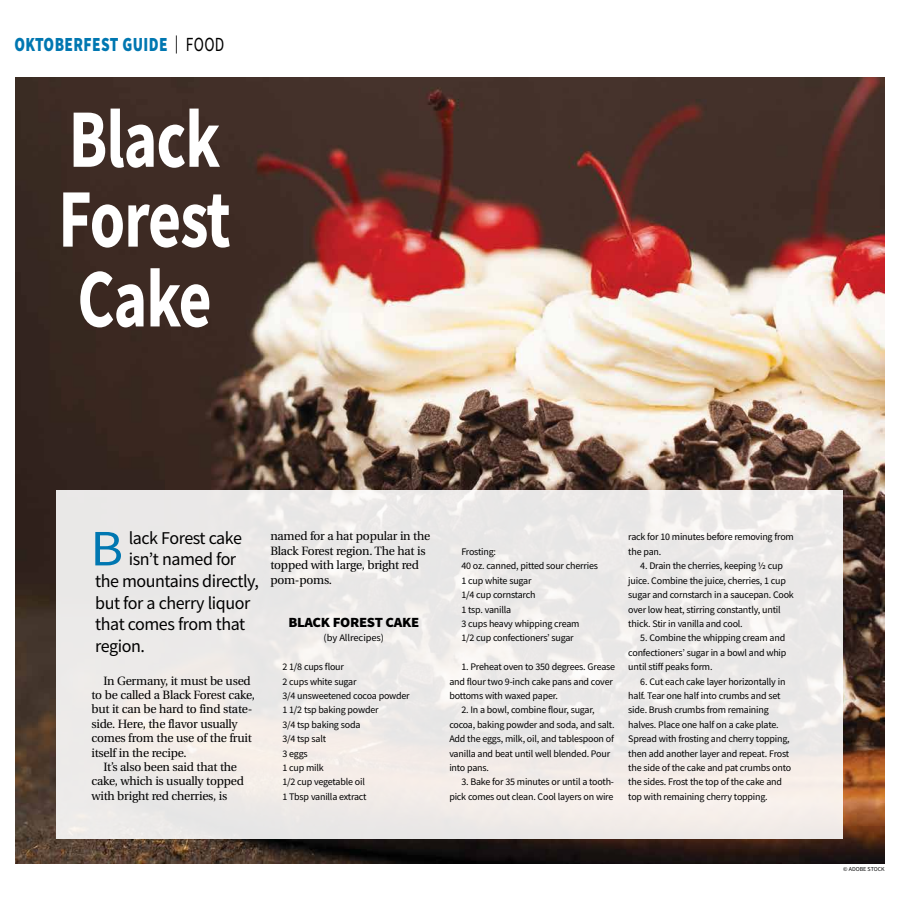
<style>
.page{position:relative;width:900px;height:908px;background:#fff}
.page>*{position:absolute;margin:0;border:0;box-sizing:border-box;transform-origin:0 0}
.t1{font:700 83px/79.8px "Source Sans Pro";letter-spacing:-.015em;color:#fff;scale:.77 1}
.t2{font:50.9px "Source Sans Pro";color:#0077b1;scale:1.1 1}
.t3{font:900 20px "Source Sans Pro";letter-spacing:.025em;color:#0077b1;scale:.77 1}
.t4{font:18px "Source Sans Pro";letter-spacing:-.025em;color:#000}
.t5{font:900 14px "Source Sans Pro";letter-spacing:-.02em;color:#000;scale:1.05 1}
.t6{font:12px/14.4px "Utopia";letter-spacing:-.02em;color:#000}
.t7{font:10px/14.4px "Source Sans Pro";letter-spacing:-.02em;color:#000}
.t8{font:10px "Source Sans Pro";letter-spacing:-.02em;color:#000;scale:1.05 1}
.t9{font:6px "Source Sans Pro";color:#000}
.s1{font-weight:400;font-size:18px;color:#000}
.s2{font-weight:400;color:#000}
</style>
<div class="page">
<img style="left:15px;top:78px;width:869px;height:785px">
<div style="left:57px;top:490px;width:786px;height:348px;background:#ece9e8"></div>
<h3 class="t3" style="left:14px;top:31px;width:274px">OKTOBERFEST GUIDE <span class="s1">|</span> <span class="s2">FOOD</span></h3>
<h1 class="t1" style="left:58px;top:98px;width:225px">Black<br>Forest<br>Cake</h1>
<h2 class="t2" style="left:90px;top:516px;width:31px">B</h2>
<h3 class="t4" style="left:129px;top:526px;width:115px">lack Forest cake</h3>
<h3 class="t4" style="left:129px;top:547px;width:109px">isn’t named for</h3>
<h3 class="t4" style="left:95px;top:569px;width:165px">the mountains directly,</h3>
<h3 class="t4" style="left:95px;top:591px;width:156px">but for a cherry liquor</h3>
<h3 class="t4" style="left:95px;top:612px;width:151px">that comes from that</h3>
<h3 class="t4" style="left:95px;top:634px;width:51px">region.</h3>
<p class="t6" style="left:91px;top:673px;width:165px;text-indent:12px">In Germany, it must be used to be called a Black Forest cake, but it can be hard to find state&shy;side. Here, the flavor usually comes from the use of the fruit itself in the recipe.</p>
<p class="t6" style="left:91px;top:759px;width:154px;text-indent:12px">It’s also been said that the cake, which is usually topped with bright red cherries, is</p>
<p class="t6" style="left:270px;top:529px;width:161px">named for a hat popular in the<br>Black Forest region. The hat is topped with large, bright red pom-poms.</p>
<h3 class="t5" style="left:288px;top:612px;width:126px">BLACK FOREST CAKE</h3>
<p class="t8" style="left:324px;top:631px;width:59px">(by Allrecipes)</p>
<p class="t7" style="left:282px;top:659px;width:129px">2 1/8 cups flour<br>2 cups white sugar<br>3/4 unsweetened cocoa powder<br>1 1/2 tsp baking powder<br>3/4 tsp baking soda<br>3/4 tsp salt<br>3 eggs<br>1 cup milk<br>1/2 cup vegetable oil<br>1 Tbsp vanilla extract</p>
<p class="t7" style="left:461px;top:544px;width:138px">Frosting:<br>40 oz. canned, pitted sour cherries<br>1 cup white sugar<br>1/4 cup cornstarch<br>1 tsp. vanilla<br>3 cups heavy whipping cream<br>1/2 cup confectioners’ sugar</p>
<p class="t7" style="left:449px;top:659px;width:167px;text-indent:12px">1. Preheat oven to 350 degrees. Grease and flour two 9-inch cake pans and cover bottoms with waxed paper.</p>
<p class="t7" style="left:449px;top:702px;width:167px;text-indent:12px">2. In a bowl, combine flour, sugar, cocoa, baking powder and soda, and salt.<br>Add the eggs, milk, oil, and tablespoon of vanilla and beat until well blended. Pour into pans.</p>
<p class="t7" style="left:449px;top:774px;width:166px;text-align:right">3. Bake for 35 minutes or until a tooth&shy;pick comes out clean. Cool layers on wire</p>
<p class="t7" style="left:628px;top:529px;width:167px">rack for 10 minutes before removing from the pan.</p>
<p class="t7" style="left:628px;top:558px;width:167px;text-indent:12px">4. Drain the cherries, keeping ½ cup juice. Combine the juice, cherries, 1 cup sugar and cornstarch in a saucepan. Cook over low heat, stirring constantly, until thick. Stir in vanilla and cool.</p>
<p class="t7" style="left:628px;top:630px;width:160px;text-align:justify;text-indent:12px">5. Combine the whipping cream and confectioners’ sugar in a bowl and whip until stiff peaks form.</p>
<p class="t7" style="left:628px;top:673px;width:164px;text-indent:12px">6. Cut each cake layer horizontally in half. Tear one half into crumbs and set side. Brush crumbs from remaining halves. Place one half on a cake plate.<br>Spread with frosting and cherry topping, then add another layer and repeat. Frost the side of the cake and pat crumbs onto the sides. Frost the top of the cake and top with remaining cherry topping.</p>
<p class="t9" style="left:843px;top:865px;width:43px">© ADOBE STOCK</p>
</div>
